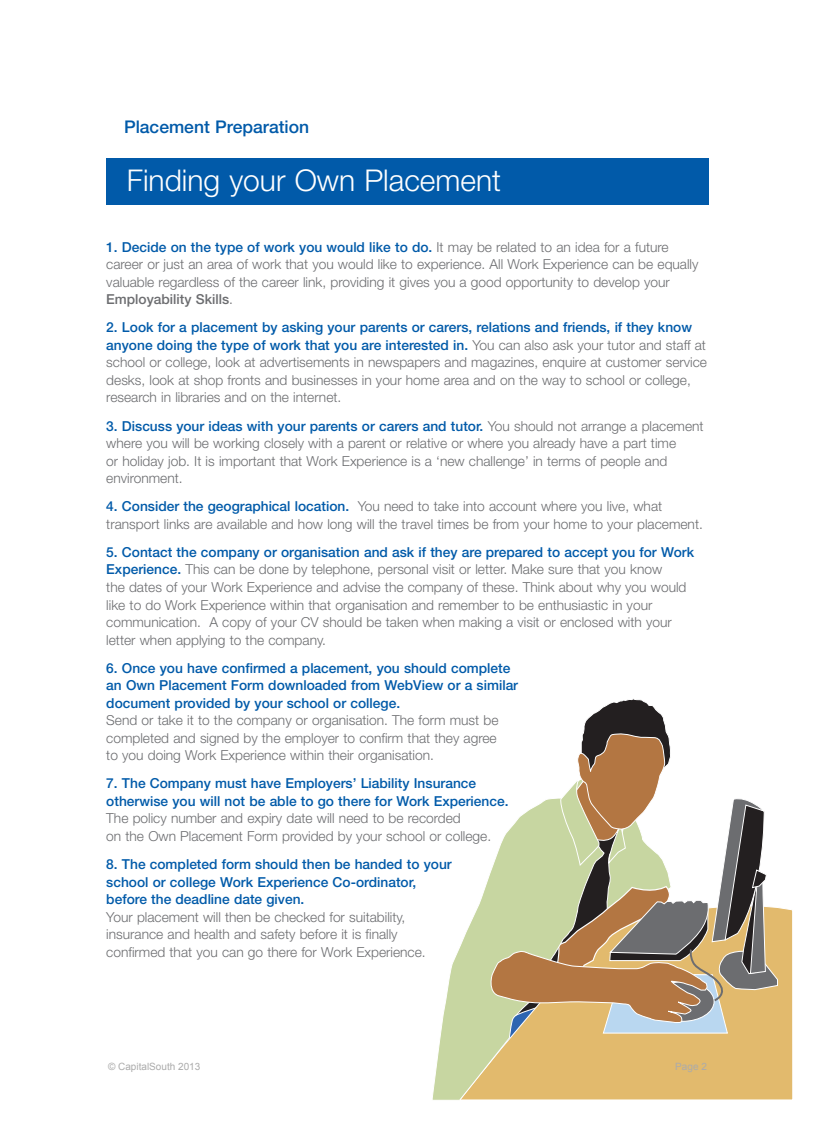
<style>
.page{position:relative;width:815px;height:1124px;background:#fff}
.page>*{position:absolute;margin:0;border:0;box-sizing:border-box;transform-origin:0 0}
.t1{font:300 30px "Helvetica Neue";color:#fff}
.t2{font:500 17.5px "Helvetica Neue";color:#015aa9}
.t3{font:300 13.75px/17.5px "Helvetica Neue";color:#6c6d70}
.t4{font:500 13.75px/17.5px "Helvetica Neue";color:#015aa9}
.t5{font:10px "Arial";color:#ababab}
.s1{font-weight:500;color:#015aa9}
.s2{font-weight:500}
</style>
<div class="page">
<div style="left:605px;top:908px;width:188px;height:192px;background:#e2ba6d"></div>
<svg style="left:432px;top:919px;width:173px;height:181px"></svg>
<svg style="left:473px;top:699px;width:305px;height:360px"></svg>
<div style="left:106px;top:158px;width:603px;height:47px;background:#015aa9"></div>
<p class="t2" style="left:124px;top:121px;width:187px">Placement Preparation</p>
<h1 class="t1" style="left:127px;top:170px;width:376px">Finding your Own Placement</h1>
<p class="t3" style="left:106px;top:239px;width:594px"><span class="s1">1. Decide on the type of work you would like to do.</span> It may be related to an idea for a future career or just an area of work that you would like to experience. All Work Experience can be equally valuable regardless of the career link, providing it gives you a good opportunity to develop your <span class="s2">Employability Skills</span>.</p>
<p class="t3" style="left:106px;top:320px;width:602px"><span class="s1">2. Look for a placement by asking your parents or carers, relations and friends, if they know anyone doing the type of work that you are interested in.</span> You can also ask your tutor and staff at school or college, look at advertisements in newspapers and magazines, enquire at customer service desks, look at shop fronts and businesses in your home area and on the way to school or college, research in libraries and on the internet.</p>
<p class="t3" style="left:106px;top:418px;width:599px"><span class="s1">3. Discuss your ideas with your parents or carers and tutor.</span> You should not arrange a placement where you will be working closely with a parent or relative or where you already have a part time<br>or holiday job. It is important that Work Experience is a ‘new challenge’ in terms of people and environment.</p>
<p class="t3" style="left:106px;top:499px;width:598px"><span class="s1">4. Consider the geographical location.</span> You need to take into account where you live, what transport links are available and how long will the travel times be from your home to your placement.</p>
<p class="t3" style="left:106px;top:544px;width:589px"><span class="s1">5. Contact the company or organisation and ask if they are prepared to accept you for Work Experience.</span> This can be done by telephone, personal visit or letter. Make sure that you know<br>the dates of your Work Experience and advise the company of these. Think about why you would like to do Work Experience within that organisation and remember to be enthusiastic in your communication. A copy of your CV should be taken when making a visit or enclosed with your letter when applying to the company.</p>
<p class="t4" style="left:106px;top:660px;width:413px">6. Once you have confirmed a placement, you should complete an Own Placement Form downloaded from WebView or a similar document provided by your school or college.</p>
<p class="t3" style="left:106px;top:712px;width:394px">Send or take it to the company or organisation. The form must be completed and signed by the employer to confirm that they agree to you doing Work Experience within their organisation.</p>
<p class="t4" style="left:106px;top:776px;width:404px">7. The Company must have Employers’ Liability Insurance otherwise you will not be able to go there for Work Experience.</p>
<p class="t3" style="left:106px;top:811px;width:386px">The policy number and expiry date will need to be recorded<br>on the Own Placement Form provided by your school or college.</p>
<p class="t4" style="left:106px;top:856px;width:347px">8. The completed form should then be handed to your school or college Work Experience Co-ordinator, before the deadline date given.</p>
<p class="t3" style="left:106px;top:909px;width:321px">Your placement will then be checked for suitability, insurance and health and safety before it is finally confirmed that you can go there for Work Experience.</p>
<p class="t5" style="left:108px;top:1059px;width:94px">© CapitalSouth 2013</p>
<p class="t5" style="left:675px;top:1059px;width:33px">Page 2</p>
</div>
